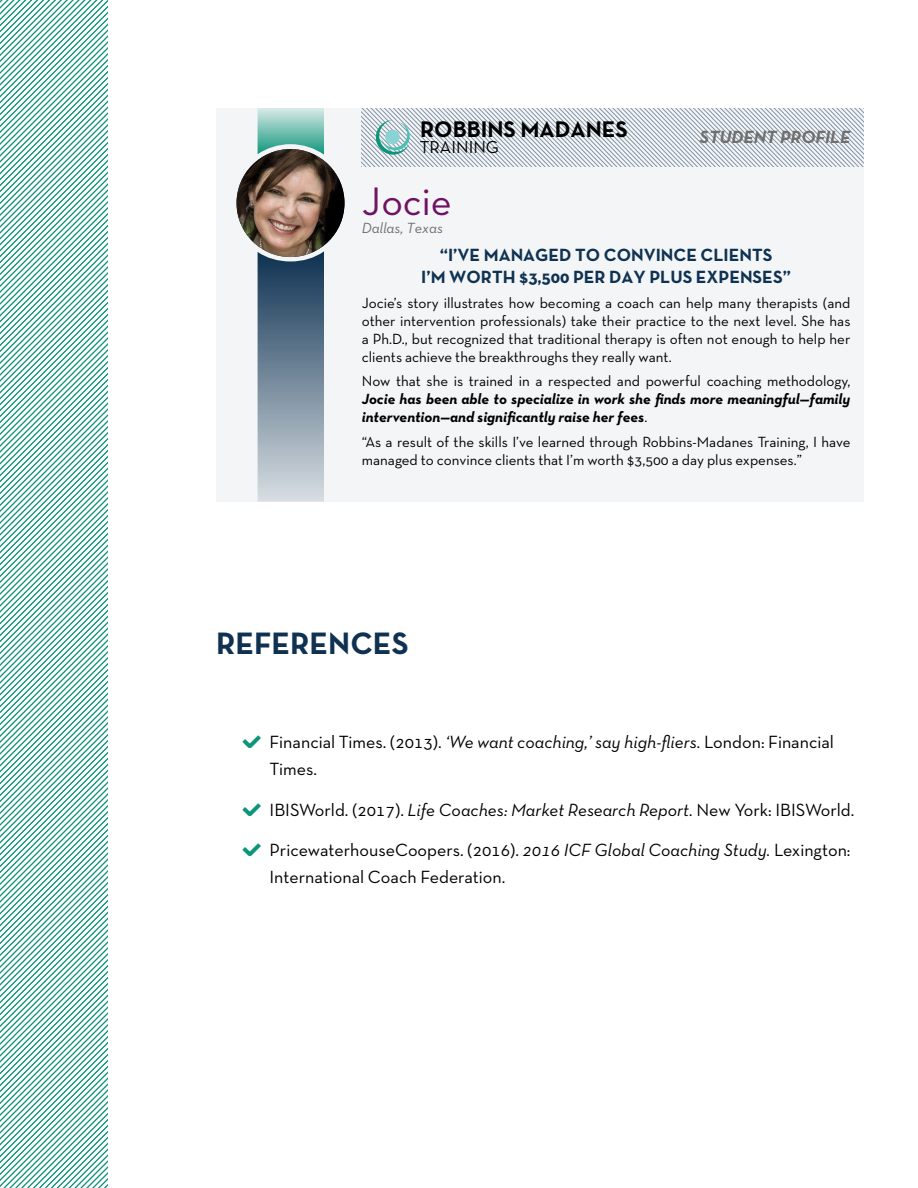
<style>
.page{position:relative;width:918px;height:1188px;background:#fff}
.page>*{position:absolute;margin:0;border:0;box-sizing:border-box;transform-origin:0 0}
.t1{font:40.5px "Neutra Text TF";color:#701263}
.t2{font:700 31.5px "Neutra Text TF";color:#0f3252}
.t3{font:700 22.95px "Neutra Text TF";color:#000}
.t4{font:18px/27px "Neutra Text TF";color:#000}
.t5{font:700 18px/21.6px "Neutra Text TF";color:#0f3252;text-align:center}
.t6{font:italic 700 18px "Neutra Text TF";color:#706f6f}
.t7{font:17.55px "Neutra Text TF";color:#000}
.t8{font:15px/18px "Neutra Text TF";color:#000;text-align:justify}
.t9{font:italic 700 15px/18px "Neutra Text TF";color:#000}
.t10{font:italic 15px "Neutra Text TF";color:#706f6f}
.s1{font-weight:400;font-style:normal}
.s2{color:#0d957a}
.s3{font-style:italic}
</style>
<div class="page">
<div style="left:216px;top:108px;width:648px;height:394px;background:#f3f5f6"></div>
<img style="left:237px;top:149px;width:108px;height:108px;border-radius:54px">
<svg style="left:258px;top:108px;width:66px;height:47px;background:#89c0b5"></svg>
<svg style="left:258px;top:251px;width:66px;height:251px;background:#788b9c"></svg>
<svg style="left:362px;top:108px;width:502px;height:58px"></svg>
<svg style="left:0;top:0;width:108px;height:1188px"></svg>
<h3 class="t3" style="left:420px;top:115px;width:209px">ROBBINS MADANES</h3>
<p class="t7" style="left:420px;top:136px;width:81px">TRAINING</p>
<p class="t6" style="left:700px;top:125px;width:152px">STUDENT PROFILE</p>
<h1 class="t1" style="left:362px;top:177px;width:91px">Jocie</h1>
<p class="t10" style="left:362px;top:219px;width:83px">Dallas, Texas</p>
<p class="t5" style="left:421px;top:244px;width:371px">“I’VE MANAGED TO CONVINCE CLIENTS<br>I’M WORTH $3,500 PER DAY PLUS EXPENSES”</p>
<p class="t8" style="left:362px;top:293px;width:490px">Jocie’s story illustrates how becoming a coach can help many therapists (and other intervention professionals) take their practice to the next level. She has a Ph.D., but recognized that traditional therapy is often not enough to help her clients achieve the breakthroughs they really want.</p>
<p class="t8" style="left:362px;top:372px;width:490px">Now that she is trained in a respected and powerful coaching methodology,</p>
<p class="t9" style="left:362px;top:390px;width:490px">Jocie has been able to specialize in work she finds more meaningful—family intervention—and significantly raise her fees<span class="s1">.</span></p>
<p class="t8" style="left:362px;top:433px;width:490px">“As a result of the skills I’ve learned through Robbins-Madanes Training, I have managed to convince clients that I’m worth $3,500 a day plus expenses.”</p>
<h2 class="t2" style="left:216px;top:623px;width:194px">REFERENCES</h2>
<p class="t4" style="left:270px;top:728px;width:566px;text-indent:-27px"><span class="s2">✓</span> Financial Times. (2013). <span class="s3">‘We want coaching,’ say high-fliers.</span> London: Financial<br>Times.</p>
<p class="t4" style="left:243px;top:796px;width:613px"><span class="s2">✓</span> IBISWorld. (2017). <span class="s3">Life Coaches: Market Research Report.</span> New York: IBISWorld.</p>
<p class="t4" style="left:270px;top:836px;width:582px;text-indent:-27px"><span class="s2">✓</span> PricewaterhouseCoopers. (2016). <span class="s3">2016 ICF Global Coaching Study.</span> Lexington:<br>International Coach Federation.</p>
</div>
